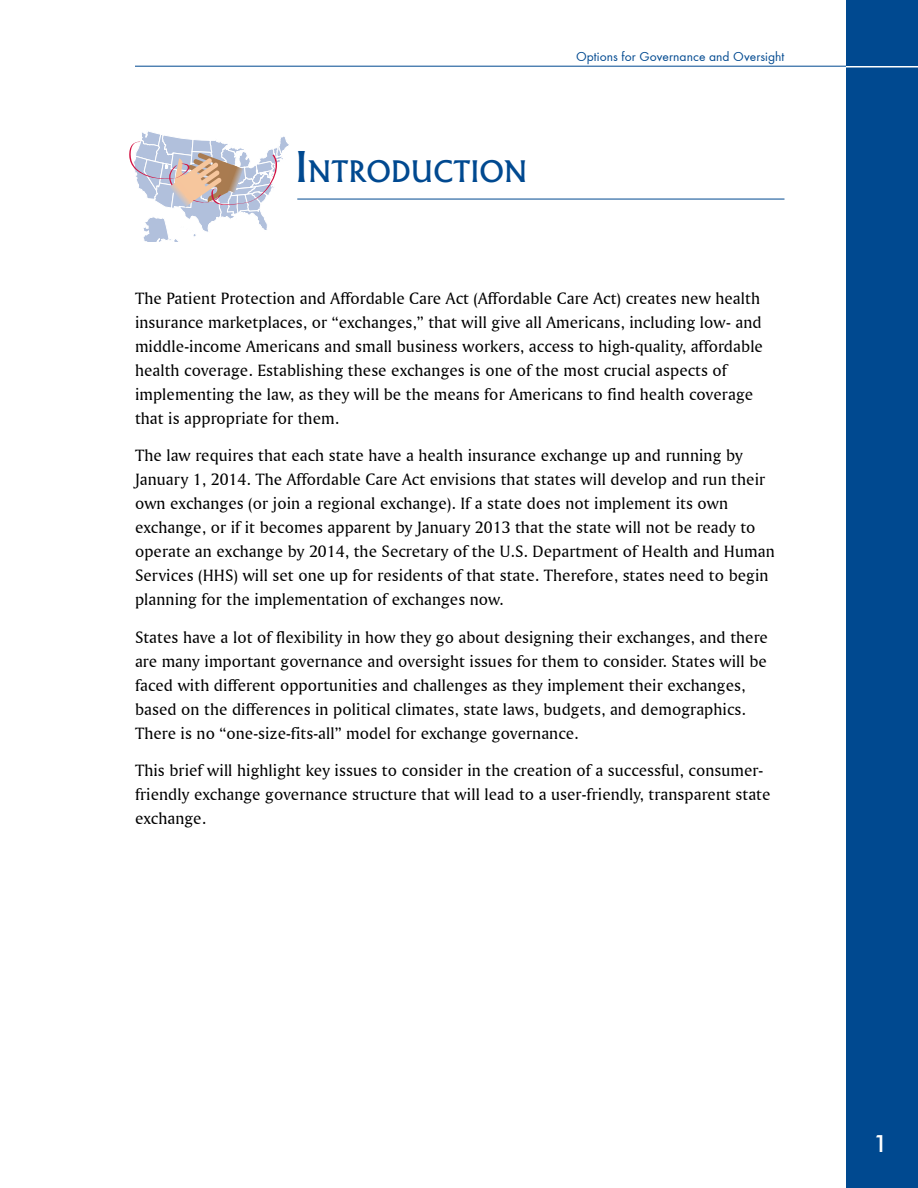
<style>
.page{position:relative;width:918px;height:1188px;background:#fff}
.page>*{position:absolute;margin:0;border:0;box-sizing:border-box;transform-origin:0 0}
.t1{font:500 28.35px "Albertus";color:#004990}
.t2{font:500 24px "Futura BT";color:#fff}
.t3{font:17.25px/24px "Amerigo BT Roman A";letter-spacing:.005em;color:#000}
.t4{font:13.5px "Function";letter-spacing:.005em;color:#004990}
.s1{font-size:40.5px}
</style>
<div class="page">
<hr style="left:135px;top:66px;width:711px;height:1px;background:#004990">
<div style="left:846px;top:0;width:72px;height:1188px;background:#004990"></div>
<hr style="left:846px;top:66px;width:72px;height:2px;background:#fff">
<hr style="left:297px;top:199px;width:487px;height:1px;background:#004990">
<svg style="left:129px;top:131px;width:160px;height:110px"></svg>
<h1 class="t1" style="left:295px;top:154px;width:233px"><span class="s1">I</span> NTRODUCTION</h1>
<p class="t4" style="left:576px;top:49px;width:210px">Options for Governance and Oversight</p>
<p class="t3" style="left:135px;top:286px;width:630px">The Patient Protection and Affordable Care Act (Affordable Care Act) creates new health insurance marketplaces, or “exchanges,” that will give all Americans, including low- and middle-income Americans and small business workers, access to high-quality, affordable health coverage. Establishing these exchanges is one of the most crucial aspects of implementing the law, as they will be the means for Americans to find health coverage that is appropriate for them.</p>
<p class="t3" style="left:135px;top:443px;width:641px">The law requires that each state have a health insurance exchange up and running by January 1, 2014. The Affordable Care Act envisions that states will develop and run their own exchanges (or join a regional exchange). If a state does not implement its own exchange, or if it becomes apparent by January 2013 that the state will not be ready to operate an exchange by 2014, the Secretary of the U.S. Department of Health and Human Services (HHS) will set one up for residents of that state. Therefore, states need to begin planning for the implementation of exchanges now.</p>
<p class="t3" style="left:135px;top:625px;width:634px">States have a lot of flexibility in how they go about designing their exchanges, and there are many important governance and oversight issues for them to consider. States will be faced with different opportunities and challenges as they implement their exchanges, based on the differences in political climates, state laws, budgets, and demographics.<br>There is no “one-size-fits-all” model for exchange governance.</p>
<p class="t3" style="left:135px;top:758px;width:637px">This brief will highlight key issues to consider in the creation of a successful, consumer&shy;friendly exchange governance structure that will lead to a user-friendly, transparent state exchange.</p>
<h2 class="t2" style="left:874px;top:1129px;width:16px">1</h2>
</div>
